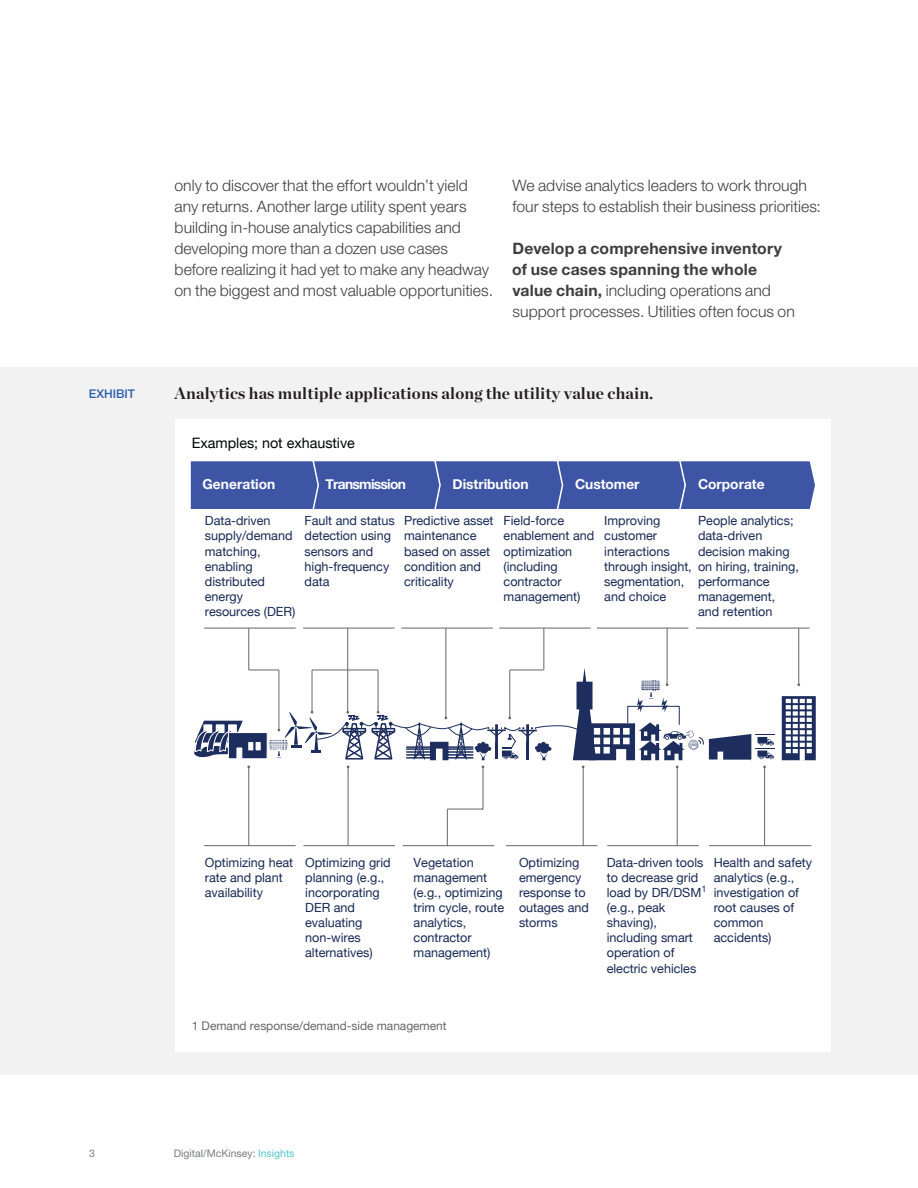
<style>
.page{position:relative;width:918px;height:1188px;background:#fff}
.page>*{position:absolute;margin:0;border:0;box-sizing:border-box;transform-origin:0 0}
.t1{font:700 16.5px "Chronicle Display";letter-spacing:.01em;color:#221e1f}
.Body{font:300 15.75px/21px "Helvetica Neue LT Std";letter-spacing:.005em;color:#3e3e3f}
.Body-2{font:700 15.75px/21px "Helvetica Neue LT Std";letter-spacing:.01em;color:#3e3e3f}
.t2{font:14.4px "Helvetica Neue";color:#030505}
.t3{font:700 13.8px "Helvetica Neue";letter-spacing:-.005em;color:#fff}
.t4{font:700 13.8px "Helvetica Neue";letter-spacing:-.05em;color:#fff}
.t5{font:12.6px/15.1px "Helvetica Neue";color:#172954}
.t6{font:12px "Helvetica Neue";color:#676768}
.t7{font:500 12px "Helvetica Neue LT Std";color:#2e60ad}
.Folio{font:10.5px "Helvetica Neue LT Std";color:#7a7c7f}
.s1{font-weight:300}
.s2{color:#54c5cf}
</style>
<div class="page">
<div style="left:0;top:368px;width:918px;height:707px;background:#f2f2f3"></div>
<div style="left:175px;top:419px;width:655px;height:632px;background:#fff"></div>
<div style="left:190px;top:461px;width:625px;height:48px;background:#3e55a5"></div>
<hr style="left:204px;top:628px;width:92px;height:1px;background:#676768">
<hr style="left:249px;top:628px;width:1px;height:42px;background:#676768">
<hr style="left:204px;top:845px;width:92px;height:1px;background:#676768">
<hr style="left:249px;top:767px;width:1px;height:79px;background:#676768">
<hr style="left:303px;top:628px;width:92px;height:1px;background:#676768">
<hr style="left:347px;top:628px;width:1px;height:84px;background:#676768">
<hr style="left:401px;top:628px;width:92px;height:1px;background:#676768">
<hr style="left:446px;top:628px;width:1px;height:90px;background:#676768">
<hr style="left:303px;top:845px;width:92px;height:1px;background:#676768">
<hr style="left:348px;top:767px;width:1px;height:79px;background:#676768">
<hr style="left:709px;top:845px;width:102px;height:1px;background:#676768">
<hr style="left:764px;top:767px;width:1px;height:79px;background:#676768">
<hr style="left:607px;top:845px;width:92px;height:1px;background:#676768">
<hr style="left:677px;top:767px;width:1px;height:79px;background:#676768">
<hr style="left:506px;top:845px;width:91px;height:1px;background:#676768">
<hr style="left:583px;top:767px;width:1px;height:79px;background:#676768">
<hr style="left:403px;top:845px;width:91px;height:1px;background:#676768">
<hr style="left:447px;top:809px;width:1px;height:37px;background:#676768">
<hr style="left:499px;top:628px;width:92px;height:1px;background:#676768">
<hr style="left:544px;top:628px;width:1px;height:42px;background:#676768">
<hr style="left:597px;top:628px;width:91px;height:1px;background:#676768">
<hr style="left:667px;top:628px;width:1px;height:57px;background:#676768">
<hr style="left:696px;top:628px;width:114px;height:1px;background:#676768">
<hr style="left:799px;top:628px;width:1px;height:57px;background:#676768">
<svg style="left:782px;top:696px;width:34px;height:64px"></svg>
<svg style="left:194px;top:668px;width:581px;height:141px"></svg>
<p class="Body" style="left:174px;top:175px;width:320px">only to discover that the effort wouldn’t yield any returns. Another large utility spent years building in-house analytics capabilities and developing more than a dozen use cases before realizing it had yet to make any headway on the biggest and most valuable opportunities.</p>
<p class="Body" style="left:512px;top:175px;width:310px">We advise analytics leaders to work through four steps to establish their business priorities:</p>
<p class="Body-2" style="left:512px;top:238px;width:284px">Develop a comprehensive inventory of use cases spanning the whole value chain, <span class="s1">including operations and support processes. Utilities often focus on</span></p>
<p class="t7" style="left:89px;top:387px;width:48px">EXHIBIT</p>
<p class="t1" style="left:174px;top:380px;width:481px">Analytics has multiple applications along the utility value chain.</p>
<p class="t2" style="left:192px;top:432px;width:165px">Examples; not exhaustive</p>
<p class="t3" style="left:202px;top:474px;width:75px">Generation</p>
<p class="t4" style="left:326px;top:474px;width:82px">Transmission</p>
<p class="t3" style="left:453px;top:474px;width:78px">Distribution</p>
<p class="t3" style="left:575px;top:474px;width:66px">Customer</p>
<p class="t3" style="left:698px;top:474px;width:68px">Corporate</p>
<p class="t5" style="left:205px;top:514px;width:92px">Data-driven supply/demand matching, enabling distributed energy resources (DER)</p>
<p class="t5" style="left:305px;top:514px;width:92px">Fault and status detection using sensors and high-frequency data</p>
<p class="t5" style="left:404px;top:514px;width:91px">Predictive asset maintenance based on asset condition and criticality</p>
<p class="t5" style="left:504px;top:514px;width:92px">Field-force enablement and optimization (including contractor management)</p>
<p class="t5" style="left:604px;top:514px;width:89px">Improving customer interactions through insight, segmentation, and choice</p>
<p class="t5" style="left:698px;top:514px;width:102px">People analytics; data-driven decision making on hiring, training, performance management, and retention</p>
<p class="t5" style="left:205px;top:855px;width:90px">Optimizing heat rate and plant availability</p>
<p class="t5" style="left:305px;top:855px;width:87px">Optimizing grid planning (e.g., incorporating<br>DER and evaluating non-wires alternatives)</p>
<p class="t5" style="left:414px;top:855px;width:92px">Vegetation management (e.g., optimizing trim cycle, route analytics, contractor management)</p>
<p class="t5" style="left:519px;top:855px;width:71px">Optimizing emergency response to outages and storms</p>
<p class="t5" style="left:607px;top:855px;width:101px">Data-driven tools to decrease grid load by DR/DSM<sup>1 </sup>(e.g., peak shaving), including smart operation of electric vehicles</p>
<p class="t5" style="left:714px;top:855px;width:100px">Health and safety analytics (e.g., investigation of root causes of common accidents)</p>
<p class="t6" style="left:192px;top:1017px;width:256px">1 Demand response/demand-side management</p>
<p class="Folio" style="left:89px;top:1147px;width:7px">3</p>
<p class="Folio" style="left:174px;top:1147px;width:122px">Digital/McKinsey: <span class="s2">Insights</span></p>
</div>
